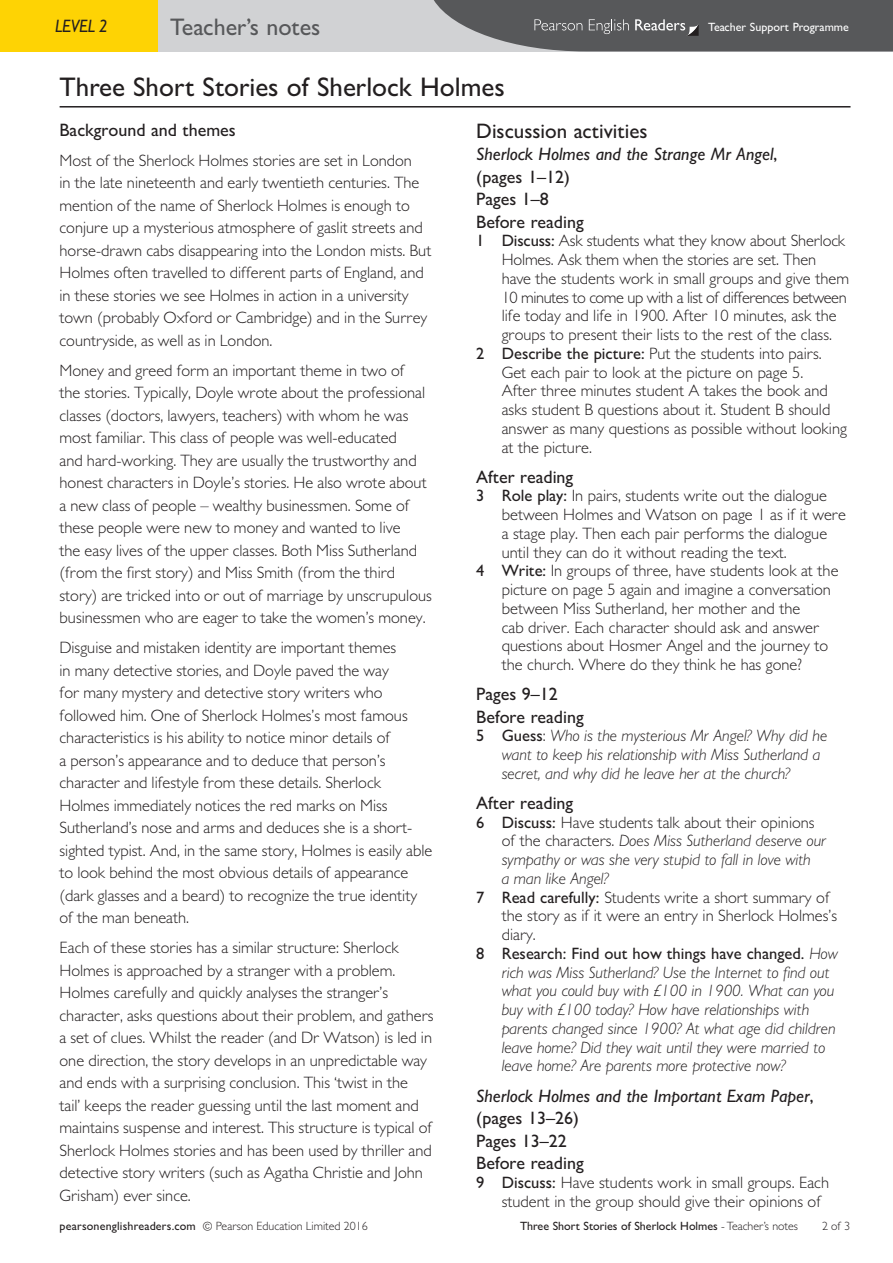
<style>
.page{position:relative;width:893px;height:1263px;background:#fff}
.page>*{position:absolute;margin:0;border:0;box-sizing:border-box;transform-origin:0 0}
.t1{font:500 27px "Gill Sans MT Pro";color:#231f20}
.t2{font:500 24px "Gill Sans MT Pro";color:#57585a}
.t3{font:500 21px "Gill Sans MT Pro";color:#231f20}
.t4{font:italic 500 18px/22.5px "Gill Sans MT Pro";color:#231f20}
.t5{font:500 18px/22.5px "Gill Sans MT Pro";color:#231f20}
.t6{font:italic 500 18px "Gill Sans MT Pro";color:#231f20;scale:.95 1}
.t7{font:300 16.5px/22.5px "Gill Sans MT Pro";color:#231f20}
.t8{font:italic 300 16.5px/18.8px "Gill Sans MT Pro";color:#231f20}
.t9{font:300 16.5px "Gill Sans MT Pro";letter-spacing:-.03em;color:#231f20}
.t10{font:500 16.5px "Gill Sans MT Pro";color:#231f20}
.t11{font:300 12px "Gill Sans MT Pro";color:#231f20}
.t12{font:500 12px "Gill Sans MT Pro";color:#231f20}
.t13{font:500 12px "Gill Sans MT Pro";color:#fff}
.s1{font-style:normal}
.s2{font-weight:500}
.s3{font-weight:500;font-style:normal}
.s4{font-weight:300;font-style:italic}
.s5{font-weight:300}
</style>
<div class="page">
<hr style="left:60px;top:106px;width:790px;height:2px;background:#231f20">
<div style="left:0;top:0;width:893px;height:51px;background:#d1d2d4"></div>
<div style="left:0;top:0;width:157px;height:51px;background:#fed304"></div>
<svg style="left:434px;top:0;width:459px;height:51px;background:#646567"></svg>
<p class="t6" style="left:55px;top:15px;width:57px">level 2</p>
<h2 class="t2" style="left:170px;top:13px;width:152px">Teacher’s notes</h2>
<p class="t13" style="left:708px;top:20px;width:142px">Teacher Support Programme</p>
<h1 class="t1" style="left:60px;top:71px;width:447px">Three Short Stories of Sherlock Holmes</h1>
<p class="t5" style="left:60px;top:118px;width:178px">Background and themes</p>
<p class="t7" style="left:60px;top:149px;width:373px">Most of the Sherlock Holmes stories are set in London<br>in the late nineteenth and early twentieth centuries. The mention of the name of Sherlock Holmes is enough to conjure up a mysterious atmosphere of gaslit streets and horse-drawn cabs disappearing into the London mists. But Holmes often travelled to different parts of England, and in these stories we see Holmes in action in a university town (probably Oxford or Cambridge) and in the Surrey countryside, as well as in London.</p>
<p class="t7" style="left:60px;top:359px;width:374px">Money and greed form an important theme in two of<br>the stories. Typically, Doyle wrote about the professional classes (doctors, lawyers, teachers) with whom he was most familiar. This class of people was well-educated<br>and hard-working. They are usually the trustworthy and honest characters in Doyle’s stories. He also wrote about a new class of people – wealthy businessmen. Some of these people were new to money and wanted to live<br>the easy lives of the upper classes. Both Miss Sutherland (from the first story) and Miss Smith (from the third story) are tricked into or out of marriage by unscrupulous businessmen who are eager to take the women’s money.</p>
<p class="t7" style="left:60px;top:636px;width:374px">Disguise and mistaken identity are important themes<br>in many detective stories, and Doyle paved the way<br>for many mystery and detective story writers who followed him. One of Sherlock Holmes’s most famous characteristics is his ability to notice minor details of<br>a person’s appearance and to deduce that person’s character and lifestyle from these details. Sherlock Holmes immediately notices the red marks on Miss Sutherland’s nose and arms and deduces she is a short&shy;sighted typist. And, in the same story, Holmes is easily able to look behind the most obvious details of appearance (dark glasses and a beard) to recognize the true identity of the man beneath.</p>
<p class="t7" style="left:60px;top:936px;width:376px">Each of these stories has a similar structure: Sherlock Holmes is approached by a stranger with a problem.<br>Holmes carefully and quickly analyses the stranger’s character, asks questions about their problem, and gathers a set of clues. Whilst the reader (and Dr Watson) is led in one direction, the story develops in an unpredictable way and ends with a surprising conclusion. This ‘twist in the<br>tail’ keeps the reader guessing until the last moment and maintains suspense and interest. This structure is typical of Sherlock Holmes stories and has been used by thriller and detective story writers (such as Agatha Christie and John Grisham) ever since.</p>
<p class="t3" style="left:476px;top:118px;width:173px">Discussion activities</p>
<p class="t4" style="left:476px;top:143px;width:303px">Sherlock Holmes and the Strange Mr Angel<span class="s1">, (pages 1–12)<br>Pages 1–8<br>Before reading</span></p>
<p class="t7" style="left:476px;top:229px;width:370px"><span class="s2">1 Discuss:</span> Ask students what they know about Sherlock</p>
<p class="t7" style="left:502px;top:248px;width:316px">Holmes. Ask them when the stories are set. Then</p>
<p class="t7" style="left:502px;top:267px;width:349px">have the students work in small groups and give them</p>
<p class="t9" style="left:502px;top:287px;width:346px">10 minutes to come up with a list of differences between</p>
<p class="t7" style="left:502px;top:304px;width:337px">life today and life in 1900. After 10 minutes, ask the</p>
<p class="t7" style="left:502px;top:323px;width:332px">groups to present their lists to the rest of the class.</p>
<p class="t7" style="left:476px;top:342px;width:347px"><span class="s2">2 Describe the picture:</span> Put the students into pairs.</p>
<p class="t7" style="left:502px;top:361px;width:303px">Get each pair to look at the picture on page 5.</p>
<p class="t7" style="left:502px;top:379px;width:328px">After three minutes student A takes the book and</p>
<p class="t7" style="left:502px;top:398px;width:330px">asks student B questions about it. Student B should</p>
<p class="t7" style="left:502px;top:417px;width:347px">answer as many questions as possible without looking</p>
<p class="t7" style="left:502px;top:435px;width:92px">at the picture.</p>
<p class="t5" style="left:476px;top:465px;width:99px">After reading</p>
<p class="t7" style="left:476px;top:484px;width:352px"><span class="s2">3 Role play:</span> In pairs, students write out the dialogue</p>
<p class="t7" style="left:502px;top:503px;width:346px">between Holmes and Watson on page 1 as if it were</p>
<p class="t7" style="left:502px;top:522px;width:327px">a stage play. Then each pair performs the dialogue</p>
<p class="t7" style="left:502px;top:541px;width:287px">until they can do it without reading the text.</p>
<p class="t7" style="left:476px;top:559px;width:364px"><span class="s2">4 Write:</span> In groups of three, have students look at the</p>
<p class="t7" style="left:502px;top:578px;width:331px">picture on page 5 again and imagine a conversation</p>
<p class="t7" style="left:502px;top:597px;width:300px">between Miss Sutherland, her mother and the</p>
<p class="t7" style="left:502px;top:616px;width:319px">cab driver. Each character should ask and answer</p>
<p class="t7" style="left:502px;top:634px;width:328px">questions about Hosmer Angel and the journey to</p>
<p class="t7" style="left:502px;top:653px;width:302px">the church. Where do they think he has gone?</p>
<p class="t5" style="left:476px;top:683px;width:109px">Pages 9–12<br>Before reading</p>
<p class="t8" style="left:502px;top:726px;width:327px;text-indent:-26px"><span class="s3">5 Guess</span><span class="s1">:</span> Who is the mysterious Mr Angel? Why did he want to keep his relationship with Miss Sutherland a secret, and why did he leave her at the church?</p>
<p class="t5" style="left:476px;top:791px;width:99px">After reading</p>
<p class="t7" style="left:476px;top:811px;width:340px"><span class="s2">6 Discuss:</span> Have students talk about their opinions</p>
<p class="t8" style="left:502px;top:831px;width:326px"><span class="s1">of the characters.</span> Does Miss Sutherland deserve our</p>
<p class="t8" style="left:502px;top:850px;width:311px">sympathy or was she very stupid to fall in love with</p>
<p class="t8" style="left:502px;top:869px;width:108px">a man like Angel?</p>
<p class="t7" style="left:476px;top:886px;width:355px"><span class="s2">7 Read carefully:</span> Students write a short summary of</p>
<p class="t7" style="left:502px;top:904px;width:337px">the story as if it were an entry in Sherlock Holmes’s</p>
<p class="t7" style="left:502px;top:923px;width:36px">diary.</p>
<p class="t10" style="left:476px;top:943px;width:363px">8 Research: Find out how things have changed. <span class="s4">How</span></p>
<p class="t8" style="left:502px;top:962px;width:329px">rich was Miss Sutherland? Use the Internet to find out</p>
<p class="t8" style="left:502px;top:981px;width:334px">what you could buy with £100 in 1900. What can you</p>
<p class="t8" style="left:502px;top:1000px;width:309px">buy with £100 today? How have relationships with</p>
<p class="t8" style="left:502px;top:1019px;width:335px">parents changed since 1900? At what age did children</p>
<p class="t8" style="left:502px;top:1037px;width:325px">leave home? Did they wait until they were married to</p>
<p class="t8" style="left:502px;top:1056px;width:285px">leave home? Are parents more protective now?</p>
<p class="t4" style="left:476px;top:1084px;width:339px">Sherlock Holmes and the Important Exam Paper<span class="s1">, (pages 13–26)<br>Pages 13–22<br>Before reading</span></p>
<p class="t7" style="left:502px;top:1172px;width:329px;line-height:18.8px;text-indent:-26px"><span class="s2">9 Discuss:</span> Have students work in small groups. Each student in the group should give their opinions of</p>
<p class="t11" style="left:60px;top:1219px;width:310px"><span class="s2">pearsonenglishreaders.com</span> © Pearson Education Limited 2016</p>
<p class="t12" style="left:520px;top:1219px;width:279px">Three Short Stories of Sherlock Holmes <span class="s5">- Teacher’s notes</span></p>
<p class="t11" style="left:822px;top:1219px;width:30px">2 of 3</p>
</div>
